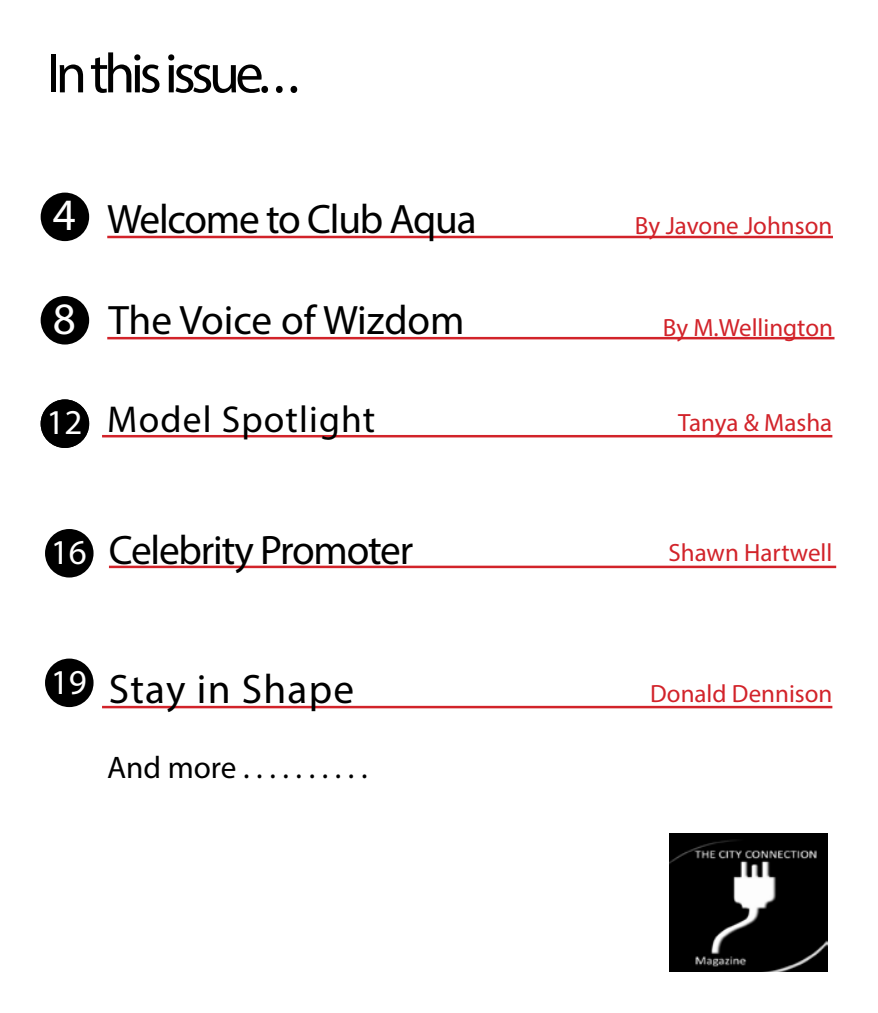
<style>
.page{position:relative;width:878px;height:1013px;background:#fff}
.page>*{position:absolute;margin:0;border:0;box-sizing:border-box;transform-origin:0 0}
.t1{font:56.25px "Myriad Pro";letter-spacing:-.08em;color:#000}
.t2{font:45px "Myriad Pro";color:#fff}
.t3{font:41.25px "Myriad Pro";letter-spacing:-.03em;color:#000}
.t4{font:41.25px "Myriad Pro";color:#000}
.t5{font:41.25px "Myriad Pro";letter-spacing:.03em;color:#000}
.t6{font:37.5px "Myriad Pro";letter-spacing:.03em;color:#000}
.t7{font:35px "Myriad Pro";color:#fff}
.t8{font:31.25px "Myriad Pro";color:#000}
.t9{font:25px "Myriad Pro";color:#d2232a}
</style>
<div class="page">
<hr style="left:107px;top:337px;width:727px;height:2px;background:#d2232a">
<hr style="left:102px;top:435px;width:730px;height:2px;background:#d2232a">
<hr style="left:102px;top:705px;width:730px;height:3px;background:#d2232a">
<hr style="left:107px;top:236px;width:725px;height:2px;background:#d2232a">
<hr style="left:109px;top:565px;width:727px;height:3px;background:#d2232a">
<div style="left:41px;top:192px;width:48px;height:49px;background:#000;border-radius:50%"></div>
<div style="left:41px;top:296px;width:48px;height:48px;background:#000;border-radius:50%"></div>
<div style="left:45px;top:529px;width:49px;height:48px;background:#000;border-radius:50%"></div>
<div style="left:45px;top:658px;width:49px;height:49px;background:#000;border-radius:50%"></div>
<img style="left:669px;top:834px;width:158px;height:137px">
<div style="left:41px;top:399px;width:48px;height:49px;background:#000;border-radius:50%"></div>
<h1 class="t1" style="left:46px;top:39px;width:254px">In this issue...</h1>
<h2 class="t2" style="left:53px;top:187px;width:25px">4</h2>
<h2 class="t2" style="left:53px;top:291px;width:25px">8</h2>
<h3 class="t3" style="left:107px;top:193px;width:371px">Welcome to Club Aqua</h3>
<h3 class="t4" style="left:108px;top:295px;width:358px">The Voice of Wizdom</h3>
<h3 class="t7" style="left:46px;top:401px;width:37px">12</h3>
<h3 class="t6" style="left:107px;top:397px;width:269px">Model Spotlight</h3>
<p class="t9" style="left:635px;top:210px;width:199px">By Javone Johnson</p>
<p class="t9" style="left:662px;top:312px;width:172px">By M.Wellington</p>
<p class="t9" style="left:678px;top:407px;width:156px">Tanya &amp; Masha</p>
<h3 class="t7" style="left:51px;top:530px;width:37px">16</h3>
<h3 class="t3" style="left:109px;top:524px;width:306px">Celebrity Promoter</h3>
<p class="t9" style="left:668px;top:537px;width:165px">Shawn Hartwell</p>
<h3 class="t7" style="left:51px;top:660px;width:37px">19</h3>
<h3 class="t5" style="left:109px;top:663px;width:246px">Stay in Shape</h3>
<p class="t8" style="left:107px;top:748px;width:262px">And more . . . . . . . . . .</p>
<p class="t9" style="left:650px;top:677px;width:184px">Donald Dennison</p>
</div>
